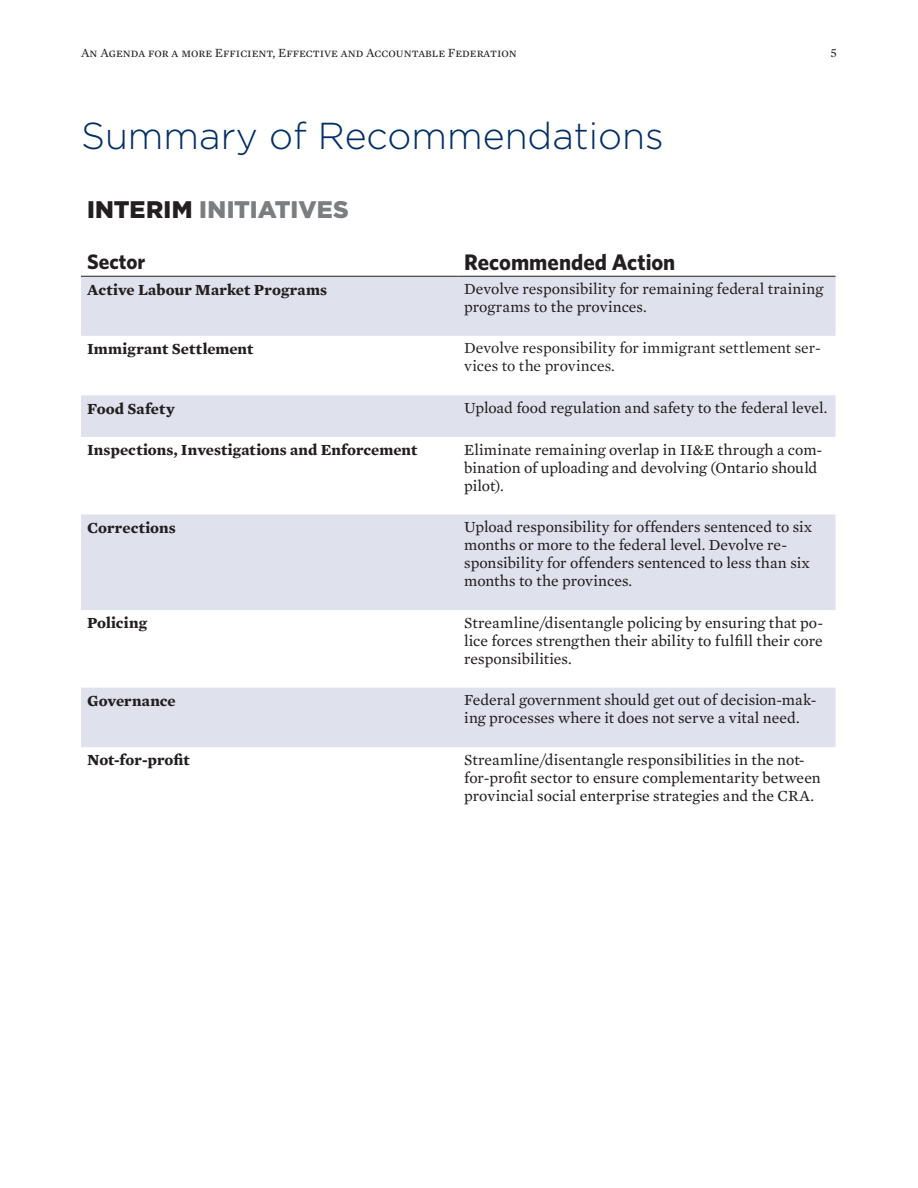
<style>
.page{position:relative;width:918px;height:1188px;background:#fff}
.page>*{position:absolute;margin:0;border:0;box-sizing:border-box;transform-origin:0 0}
.t1{font:300 37.5px "Gotham HTF";color:#002e64}
.t2{font:900 24px "Gotham HTF";letter-spacing:.005em;color:#7b7d80}
.t3{font:700 22.5px "Whitney";color:#231f20}
.t4{font:700 21px "Whitney";letter-spacing:.005em;color:#231f20}
.t5{font:15.75px/18px "Mercury Text G2 Roman";color:#231f20}
.t6{font:700 15.75px "Mercury Text G1";letter-spacing:.005em;color:#231f20}
.t7{font:15.75px/18px "Mercury Text G1 Roman";color:#231f20}
.t8{font:12.75px "Mercury Text G1 Roman SC";color:#231f20}
.s1{color:#231f20}
</style>
<div class="page">
<svg style="left:81px;top:277px;width:755px;height:470px;fill:#dfe1ec"></svg>
<hr style="left:81px;top:276px;width:377px;height:1px;background:#231f20">
<hr style="left:458px;top:276px;width:378px;height:1px;background:#231f20">
<p class="t8" style="left:81px;top:45px;width:437px">An Agenda for a more Efficient, Effective and Accountable Federation</p>
<p class="t8" style="left:831px;top:45px;width:8px">5</p>
<h1 class="t1" style="left:81px;top:115px;width:584px">Summary of Recommendations</h1>
<h2 class="t2" style="left:87px;top:196px;width:263px"><span class="s1">INTERIM</span> INITIATIVES</h2>
<h3 class="t4" style="left:87px;top:249px;width:60px">Sector</h3>
<h3 class="t3" style="left:464px;top:249px;width:213px">Recommended Action</h3>
<p class="t6" style="left:87px;top:280px;width:242px">Active Labour Market Programs</p>
<p class="t5" style="left:464px;top:280px;width:361px">Devolve responsibility for remaining federal training programs to the provinces.</p>
<p class="t6" style="left:87px;top:339px;width:168px">Immigrant Settlement</p>
<p class="t7" style="left:464px;top:339px;width:358px">Devolve responsibility for immigrant settlement ser&shy;vices to the provinces.</p>
<p class="t6" style="left:87px;top:399px;width:89px">Food Safety</p>
<p class="t5" style="left:464px;top:399px;width:365px">Upload food regulation and safety to the federal level.</p>
<p class="t6" style="left:87px;top:440px;width:332px">Inspections, Investigations and Enforcement</p>
<p class="t5" style="left:464px;top:440px;width:360px">Eliminate remaining overlap in II&amp;E through a com&shy;bination of uploading and devolving (Ontario should pilot).</p>
<p class="t6" style="left:87px;top:518px;width:90px">Corrections</p>
<p class="t5" style="left:464px;top:518px;width:350px">Upload responsibility for offenders sentenced to six months or more to the federal level. Devolve re&shy;sponsibility for offenders sentenced to less than six months to the provinces.</p>
<p class="t6" style="left:87px;top:613px;width:62px">Policing</p>
<p class="t5" style="left:464px;top:613px;width:361px;text-align:justify">Streamline/disentangle policing by ensuring that po&shy;lice forces strengthen their ability to fulfill their core responsibilities.</p>
<p class="t6" style="left:87px;top:691px;width:90px">Governance</p>
<p class="t5" style="left:464px;top:691px;width:354px">Federal government should get out of decision-mak&shy;ing processes where it does not serve a vital need.</p>
<p class="t6" style="left:87px;top:750px;width:104px">Not-for-profit</p>
<p class="t5" style="left:464px;top:751px;width:358px">Streamline/disentangle responsibilities in the not&shy;for-profit sector to ensure complementarity between provincial social enterprise strategies and the CRA.</p>
</div>
